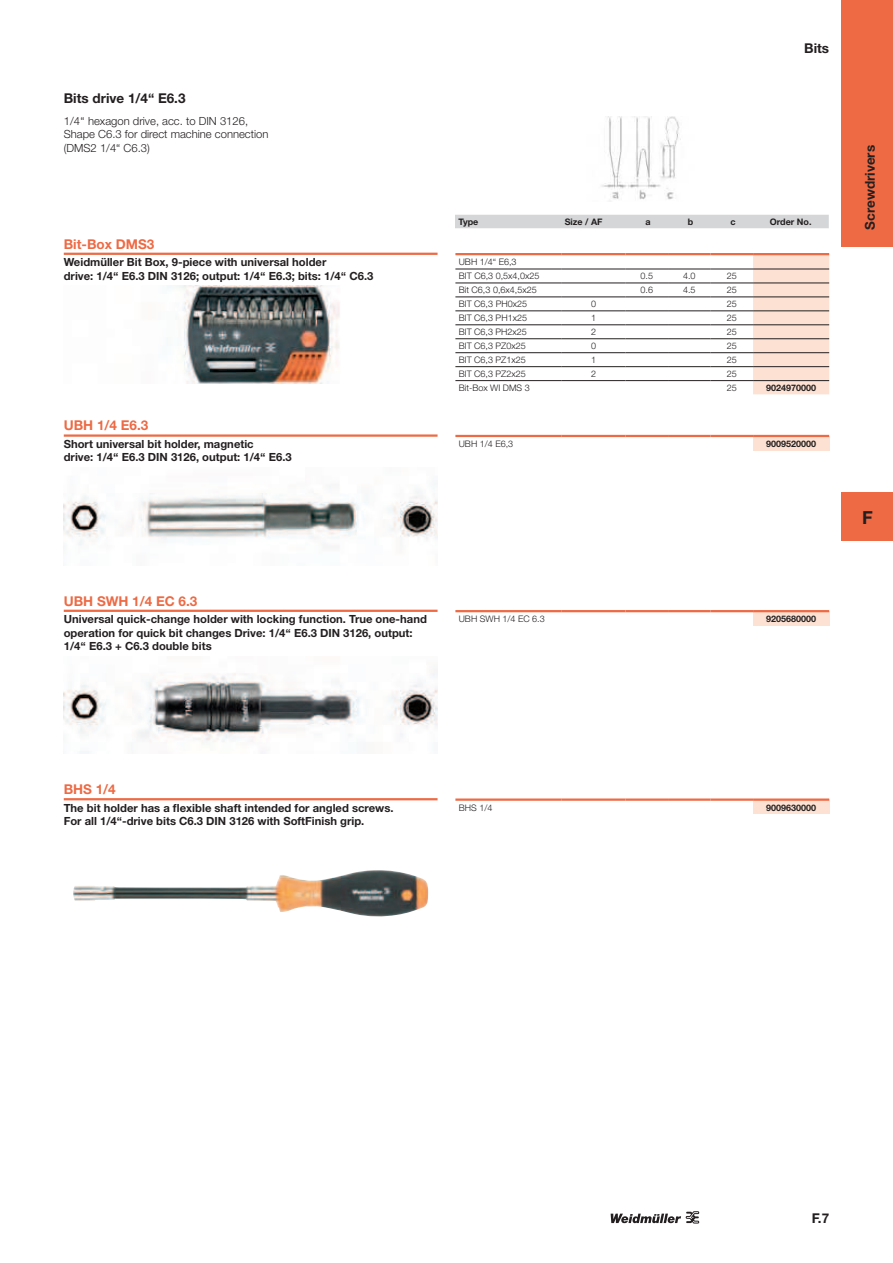
<style>
.page{position:relative;width:893px;height:1263px;background:#fff}
.page>*{position:absolute;margin:0;border:0;box-sizing:border-box;transform-origin:0 0}
.t1{font:700 18px "Helvetica Neue LT";color:#231f20}
.t2{font:700 13.5px "Helvetica Neue LT";color:#ed6a44}
.t3{font:700 13.5px "Helvetica Neue LT";color:#231f20}
.t4{font:700 11.25px/13.5px "Helvetica Neue LT";color:#231f20}
.t5{font:300 11.25px/13.5px "Helvetica Neue LT";color:#231f20}
.t6{font:300 9px/14px "Helvetica Neue LT";color:#231f20}
.t7{font:700 9px "Helvetica Neue LT";color:#231f20}
</style>
<div class="page">
<div style="left:842px;top:0;width:51px;height:247px;background:#ed6a44"></div>
<div style="left:842px;top:492px;width:51px;height:49px;background:#ed6a44"></div>
<svg style="left:611px;top:1211px;width:88px;height:13px"></svg>
<img style="left:601px;top:117px;width:80px;height:83px">
<hr style="left:64px;top:253px;width:374px;height:2px;background:#ed6a44">
<svg style="left:753px;top:255px;width:76px;height:139px;background:#f6dbcc"></svg>
<hr style="left:455px;top:253px;width:107px;height:2px;background:#ed6a44">
<hr style="left:562px;top:253px;width:63px;height:2px;background:#ed6a44">
<hr style="left:625px;top:253px;width:43px;height:2px;background:#ed6a44">
<hr style="left:668px;top:253px;width:43px;height:2px;background:#ed6a44">
<hr style="left:711px;top:253px;width:42px;height:2px;background:#ed6a44">
<hr style="left:753px;top:253px;width:76px;height:2px;background:#ed6a44">
<hr style="left:455px;top:269px;width:107px;height:1px;background:#231f20">
<hr style="left:562px;top:269px;width:63px;height:1px;background:#231f20">
<hr style="left:625px;top:269px;width:43px;height:1px;background:#231f20">
<hr style="left:668px;top:269px;width:43px;height:1px;background:#231f20">
<hr style="left:711px;top:269px;width:42px;height:1px;background:#231f20">
<hr style="left:753px;top:269px;width:76px;height:1px;background:#231f20">
<hr style="left:455px;top:283px;width:107px;height:1px;background:#231f20">
<hr style="left:562px;top:283px;width:63px;height:1px;background:#231f20">
<hr style="left:625px;top:283px;width:43px;height:1px;background:#231f20">
<hr style="left:668px;top:283px;width:43px;height:1px;background:#231f20">
<hr style="left:711px;top:283px;width:42px;height:1px;background:#231f20">
<hr style="left:753px;top:283px;width:76px;height:1px;background:#231f20">
<hr style="left:455px;top:297px;width:107px;height:1px;background:#231f20">
<hr style="left:562px;top:297px;width:63px;height:1px;background:#231f20">
<hr style="left:625px;top:297px;width:43px;height:1px;background:#231f20">
<hr style="left:668px;top:297px;width:43px;height:1px;background:#231f20">
<hr style="left:711px;top:297px;width:42px;height:1px;background:#231f20">
<hr style="left:753px;top:297px;width:76px;height:1px;background:#231f20">
<hr style="left:455px;top:311px;width:107px;height:1px;background:#231f20">
<hr style="left:562px;top:311px;width:63px;height:1px;background:#231f20">
<hr style="left:625px;top:311px;width:43px;height:1px;background:#231f20">
<hr style="left:668px;top:311px;width:43px;height:1px;background:#231f20">
<hr style="left:711px;top:311px;width:42px;height:1px;background:#231f20">
<hr style="left:753px;top:311px;width:76px;height:1px;background:#231f20">
<hr style="left:455px;top:325px;width:107px;height:1px;background:#231f20">
<hr style="left:562px;top:325px;width:63px;height:1px;background:#231f20">
<hr style="left:625px;top:325px;width:43px;height:1px;background:#231f20">
<hr style="left:668px;top:325px;width:43px;height:1px;background:#231f20">
<hr style="left:711px;top:325px;width:42px;height:1px;background:#231f20">
<hr style="left:753px;top:325px;width:76px;height:1px;background:#231f20">
<hr style="left:455px;top:338px;width:107px;height:1px;background:#231f20">
<hr style="left:562px;top:338px;width:63px;height:1px;background:#231f20">
<hr style="left:625px;top:338px;width:43px;height:1px;background:#231f20">
<hr style="left:668px;top:338px;width:43px;height:1px;background:#231f20">
<hr style="left:711px;top:338px;width:42px;height:1px;background:#231f20">
<hr style="left:753px;top:338px;width:76px;height:1px;background:#231f20">
<hr style="left:455px;top:352px;width:107px;height:1px;background:#231f20">
<hr style="left:562px;top:352px;width:63px;height:1px;background:#231f20">
<hr style="left:625px;top:352px;width:43px;height:1px;background:#231f20">
<hr style="left:668px;top:352px;width:43px;height:1px;background:#231f20">
<hr style="left:711px;top:352px;width:42px;height:1px;background:#231f20">
<hr style="left:753px;top:352px;width:76px;height:1px;background:#231f20">
<hr style="left:455px;top:366px;width:107px;height:1px;background:#231f20">
<hr style="left:562px;top:366px;width:63px;height:1px;background:#231f20">
<hr style="left:625px;top:366px;width:43px;height:1px;background:#231f20">
<hr style="left:668px;top:366px;width:43px;height:1px;background:#231f20">
<hr style="left:711px;top:366px;width:42px;height:1px;background:#231f20">
<hr style="left:753px;top:366px;width:76px;height:1px;background:#231f20">
<hr style="left:455px;top:380px;width:107px;height:1px;background:#231f20">
<hr style="left:562px;top:380px;width:63px;height:1px;background:#231f20">
<hr style="left:625px;top:380px;width:43px;height:1px;background:#231f20">
<hr style="left:668px;top:380px;width:43px;height:1px;background:#231f20">
<hr style="left:711px;top:380px;width:42px;height:1px;background:#231f20">
<hr style="left:753px;top:380px;width:76px;height:1px;background:#231f20">
<img style="left:167px;top:286px;width:173px;height:97px">
<div style="left:455px;top:215px;width:374px;height:13px;background:#d5d6d8"></div>
<hr style="left:64px;top:434px;width:374px;height:3px;background:#ed6a44">
<img style="left:64px;top:483px;width:374px;height:64px">
<div style="left:753px;top:436px;width:76px;height:15px;background:#fde1d2"></div>
<hr style="left:455px;top:435px;width:107px;height:2px;background:#ed6a44">
<hr style="left:562px;top:435px;width:63px;height:2px;background:#ed6a44">
<hr style="left:625px;top:435px;width:43px;height:2px;background:#ed6a44">
<hr style="left:668px;top:435px;width:43px;height:2px;background:#ed6a44">
<hr style="left:711px;top:435px;width:42px;height:2px;background:#ed6a44">
<hr style="left:753px;top:435px;width:76px;height:2px;background:#ed6a44">
<hr style="left:64px;top:798px;width:374px;height:2px;background:#ed6a44">
<img style="left:73px;top:870px;width:355px;height:47px">
<div style="left:753px;top:800px;width:76px;height:14px;background:#fde1d2"></div>
<hr style="left:455px;top:798px;width:107px;height:3px;background:#ed6a44">
<hr style="left:562px;top:798px;width:63px;height:3px;background:#ed6a44">
<hr style="left:625px;top:798px;width:43px;height:3px;background:#ed6a44">
<hr style="left:668px;top:798px;width:43px;height:3px;background:#ed6a44">
<hr style="left:711px;top:798px;width:42px;height:3px;background:#ed6a44">
<hr style="left:753px;top:798px;width:76px;height:3px;background:#ed6a44">
<hr style="left:64px;top:610px;width:374px;height:2px;background:#ed6a44">
<img style="left:64px;top:672px;width:374px;height:82px">
<div style="left:753px;top:611px;width:76px;height:15px;background:#fde1d2"></div>
<hr style="left:455px;top:610px;width:107px;height:2px;background:#ed6a44">
<hr style="left:562px;top:610px;width:63px;height:2px;background:#ed6a44">
<hr style="left:625px;top:610px;width:43px;height:2px;background:#ed6a44">
<hr style="left:668px;top:610px;width:43px;height:2px;background:#ed6a44">
<hr style="left:711px;top:610px;width:42px;height:2px;background:#ed6a44">
<hr style="left:753px;top:610px;width:76px;height:2px;background:#ed6a44">
<p class="t3" style="left:64px;top:93px;width:123px">Bits drive 1/4“ E6.3</p>
<p class="t5" style="left:64px;top:115px;width:206px">1/4‘‘ hexagon drive, acc. to DIN 3126,<br>Shape C6.3 for direct machine connection (DMS2 1/4“ C6.3)</p>
<p class="t2" style="left:64px;top:239px;width:92px">Bit-Box DMS3</p>
<p class="t4" style="left:64px;top:256px;width:311px">Weidmüller Bit Box, 9-piece with universal holder<br>drive: 1/4‘‘ E6.3 DIN 3126; output: 1/4‘‘ E6.3; bits: 1/4‘‘ C6.3</p>
<p class="t2" style="left:64px;top:420px;width:86px">UBH 1/4 E6.3</p>
<p class="t4" style="left:64px;top:438px;width:230px">Short universal bit holder, magnetic<br>drive: 1/4‘‘ E6.3 DIN 3126, output: 1/4‘‘ E6.3</p>
<p class="t3" style="left:804px;top:43px;width:26px">Bits</p>
<p class="t7" style="left:458px;top:218px;width:22px">Type</p>
<p class="t7" style="left:565px;top:218px;width:39px">Size / AF</p>
<p class="t7" style="left:645px;top:218px;width:7px">a</p>
<p class="t7" style="left:688px;top:218px;width:7px">b</p>
<p class="t7" style="left:730px;top:218px;width:7px">c</p>
<p class="t7" style="left:770px;top:218px;width:43px">Order No.</p>
<p class="t6" style="left:459px;top:256px;width:82px">UBH 1/4“ E6,3<br>BIT C6,3 0,5x4,0x25</p>
<p class="t6" style="left:640px;top:270px;width:14px">0.5</p>
<p class="t6" style="left:683px;top:270px;width:14px">4.0</p>
<p class="t6" style="left:727px;top:270px;width:12px">25</p>
<p class="t6" style="left:459px;top:284px;width:79px">Bit C6,3 0,6x4,5x25</p>
<p class="t6" style="left:640px;top:284px;width:14px">0.6</p>
<p class="t6" style="left:683px;top:284px;width:14px">4.5</p>
<p class="t6" style="left:727px;top:284px;width:12px">25</p>
<p class="t6" style="left:459px;top:298px;width:70px">BIT C6,3 PH0x25</p>
<p class="t6" style="left:591px;top:298px;width:7px">0</p>
<p class="t6" style="left:727px;top:298px;width:12px">25</p>
<p class="t6" style="left:459px;top:312px;width:70px">BIT C6,3 PH1x25</p>
<p class="t6" style="left:591px;top:312px;width:7px">1</p>
<p class="t6" style="left:727px;top:312px;width:12px">25</p>
<p class="t6" style="left:459px;top:326px;width:70px">BIT C6,3 PH2x25</p>
<p class="t6" style="left:591px;top:326px;width:7px">2</p>
<p class="t6" style="left:727px;top:326px;width:12px">25</p>
<p class="t6" style="left:459px;top:340px;width:69px">BIT C6,3 PZ0x25</p>
<p class="t6" style="left:591px;top:340px;width:7px">0</p>
<p class="t6" style="left:727px;top:340px;width:12px">25</p>
<p class="t6" style="left:459px;top:354px;width:69px">BIT C6,3 PZ1x25</p>
<p class="t6" style="left:591px;top:354px;width:7px">1</p>
<p class="t6" style="left:727px;top:354px;width:12px">25</p>
<p class="t6" style="left:459px;top:367px;width:69px">BIT C6,3 PZ2x25</p>
<p class="t6" style="left:591px;top:367px;width:7px">2</p>
<p class="t6" style="left:727px;top:367px;width:12px">25</p>
<p class="t6" style="left:459px;top:381px;width:73px">Bit-Box WI DMS 3</p>
<p class="t6" style="left:727px;top:381px;width:12px">25</p>
<p class="t7" style="left:766px;top:384px;width:52px">9024970000</p>
<p class="t6" style="left:459px;top:438px;width:56px">UBH 1/4 E6,3</p>
<p class="t7" style="left:766px;top:440px;width:52px">9009520000</p>
<p class="t2" style="left:64px;top:596px;width:135px">UBH SWH 1/4 EC 6.3</p>
<p class="t4" style="left:64px;top:613px;width:365px">Universal quick-change holder with locking function. True one-hand operation for quick bit changes Drive: 1/4‘‘ E6.3 DIN 3126, output:<br>1/4‘‘ E6.3 + C6.3 double bits</p>
<p class="t6" style="left:459px;top:613px;width:87px">UBH SWH 1/4 EC 6.3</p>
<p class="t7" style="left:766px;top:616px;width:52px">9205680000</p>
<p class="t3" style="left:865px;top:230px;width:86px;rotate:-90deg">Screwdrivers</p>
<h1 class="t1" style="left:862px;top:510px;width:12px">F</h1>
<p class="t2" style="left:64px;top:784px;width:54px">BHS 1/4</p>
<p class="t4" style="left:64px;top:802px;width:331px">The bit holder has a flexible shaft intended for angled screws.<br>For all 1/4“-drive bits C6.3 DIN 3126 with SoftFinish grip.</p>
<p class="t6" style="left:459px;top:801px;width:35px">BHS 1/4</p>
<p class="t7" style="left:766px;top:804px;width:52px">9009630000</p>
<p class="t3" style="left:812px;top:1213px;width:19px">F.7</p>
</div>
